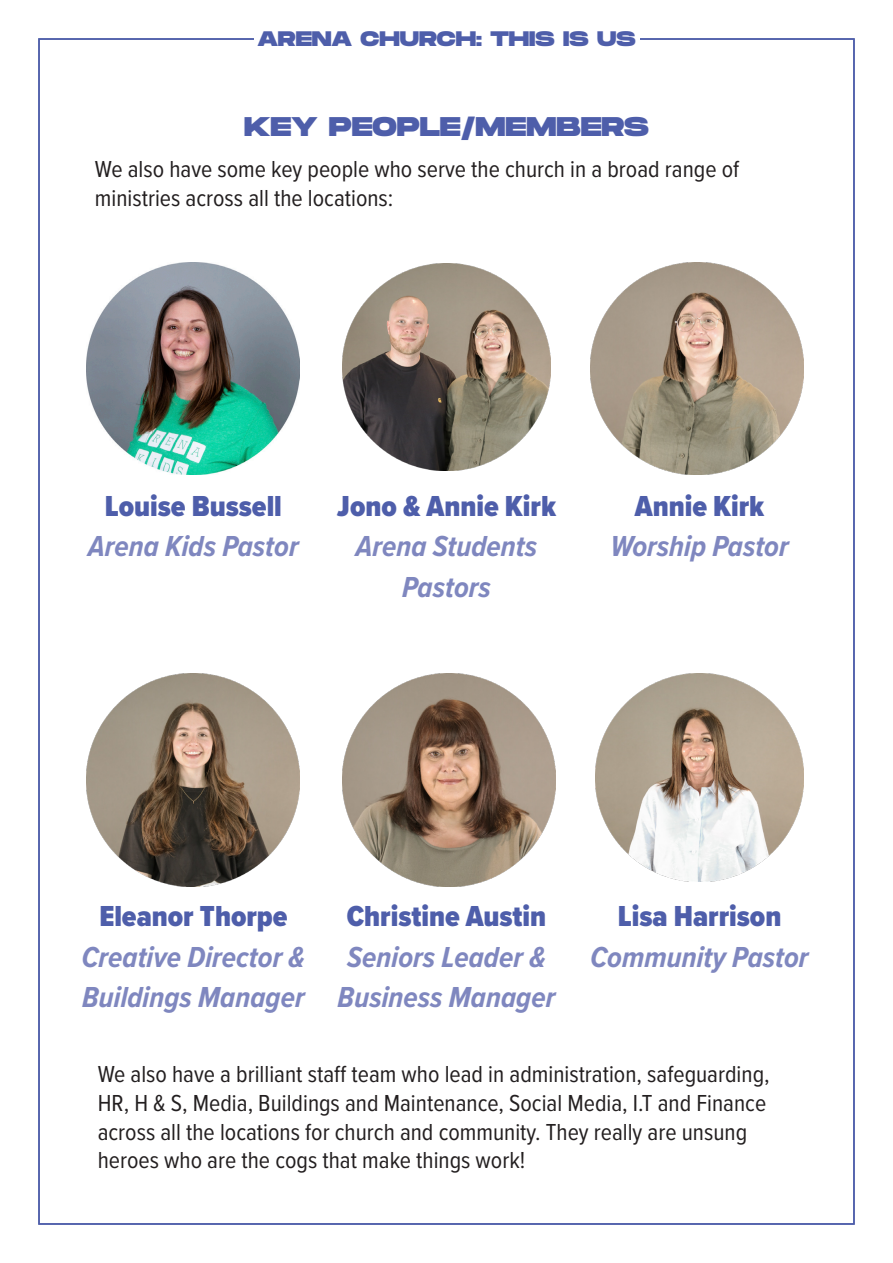
<style>
.page{position:relative;width:893px;height:1263px;background:#fff}
.page>*{position:absolute;margin:0;border:0;box-sizing:border-box;transform-origin:0 0}
.t1{font:italic 700 30px "Proxima Nova Cond";color:#7f87bf}
.t2{font:900 30px "Proxima Nova Cond";color:#4e5eaa}
.t3{font:800 27px "Monument Extended";color:#4e5eaa}
.t4{font:24px/28.8px "Proxima Nova Cond";color:#231f20}
.t5{font:800 21px "Monument Extended";color:#4e5eaa}
</style>
<div class="page">
<img style="left:343px;top:263px;width:207px;height:208px">
<img style="left:596px;top:674px;width:207px;height:207px">
<img style="left:590px;top:262px;width:213px;height:213px">
<img style="left:343px;top:674px;width:213px;height:213px">
<img style="left:87px;top:262px;width:213px;height:213px">
<img style="left:87px;top:674px;width:213px;height:213px">
<p class="t5" style="left:257px;top:23px;width:380px">ARENA CHURCH: THIS IS US</p>
<p class="t3" style="left:244px;top:107px;width:406px">KEY PEOPLE/MEMBERS</p>
<p class="t4" style="left:95px;top:154px;width:646px">We also have some key people who serve the church in a broad range of ministries across all the locations:</p>
<p class="t2" style="left:105px;top:484px;width:178px">Louise Bussell</p>
<p class="t1" style="left:88px;top:524px;width:212px">Arena Kids Pastor</p>
<p class="t2" style="left:337px;top:484px;width:221px">Jono &amp; Annie Kirk</p>
<p class="t1" style="left:356px;top:524px;width:183px">Arena Students</p>
<p class="t1" style="left:402px;top:565px;width:90px">Pastors</p>
<p class="t2" style="left:635px;top:484px;width:131px">Annie Kirk</p>
<p class="t1" style="left:610px;top:524px;width:180px">Worship Pastor</p>
<p class="t2" style="left:99px;top:894px;width:190px">Eleanor Thorpe</p>
<p class="t1" style="left:82px;top:934px;width:225px">Creative Director &amp;</p>
<p class="t1" style="left:82px;top:975px;width:224px">Buildings Manager</p>
<p class="t2" style="left:347px;top:894px;width:201px">Christine Austin</p>
<p class="t1" style="left:347px;top:934px;width:200px">Seniors Leader &amp;</p>
<p class="t1" style="left:338px;top:975px;width:219px">Business Manager</p>
<p class="t2" style="left:618px;top:894px;width:165px">Lisa Harrison</p>
<p class="t1" style="left:591px;top:934px;width:219px">Community Pastor</p>
<p class="t4" style="left:98px;top:1058px;width:673px">We also have a brilliant staff team who lead in administration, safeguarding, HR, H &amp; S, Media, Buildings and Maintenance, Social Media, I.T and Finance across all the locations for church and community. They really are unsung heroes who are the cogs that make things work!</p>
</div>
